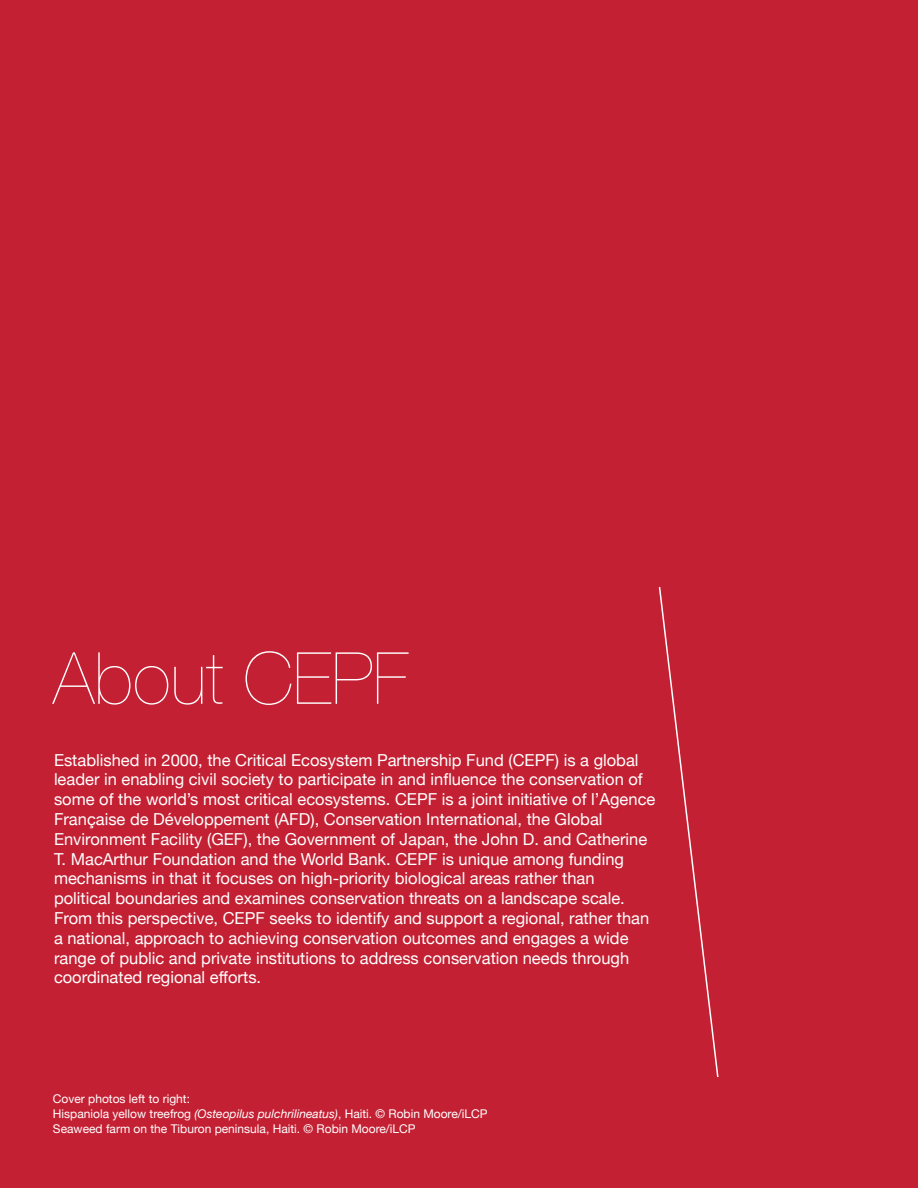
<style>
.page{position:relative;width:918px;height:1188px;background:#c42033}
.page>*{position:absolute;margin:0;border:0;box-sizing:border-box;transform-origin:0 0}
.t1{font:200 72px "Helvetica Neue";color:#fff}
.t2{font:16.5px/19.8px "Helvetica Neue";color:#fff}
.t3{font:12px/15px "Helvetica Neue";color:#fff}
.s1{font-style:italic}
</style>
<div class="page">
<svg style="left:658px;top:587px;width:61px;height:491px"></svg>
<h1 class="t1" style="left:53px;top:637px;width:356px">About CEPF</h1>
<p class="t2" style="left:54px;top:750px;width:603px">Established in 2000, the Critical Ecosystem Partnership Fund (CEPF) is a global leader in enabling civil society to participate in and influence the conservation of some of the world’s most critical ecosystems. CEPF is a joint initiative of l’Agence Française de Développement (AFD), Conservation International, the Global Environment Facility (GEF), the Government of Japan, the John D. and Catherine T. MacArthur Foundation and the World Bank. CEPF is unique among funding mechanisms in that it focuses on high-priority biological areas rather than political boundaries and examines conservation threats on a landscape scale.<br>From this perspective, CEPF seeks to identify and support a regional, rather than a national, approach to achieving conservation outcomes and engages a wide range of public and private institutions to address conservation needs through coordinated regional efforts.</p>
<p class="t3" style="left:53px;top:1091px;width:436px">Cover photos left to right:<br>Hispaniola yellow treefrog <span class="s1">(Osteopilus pulchrilineatus)</span>, Haiti. © Robin Moore/iLCP<br>Seaweed farm on the Tiburon peninsula, Haiti. © Robin Moore/iLCP</p>
</div>
